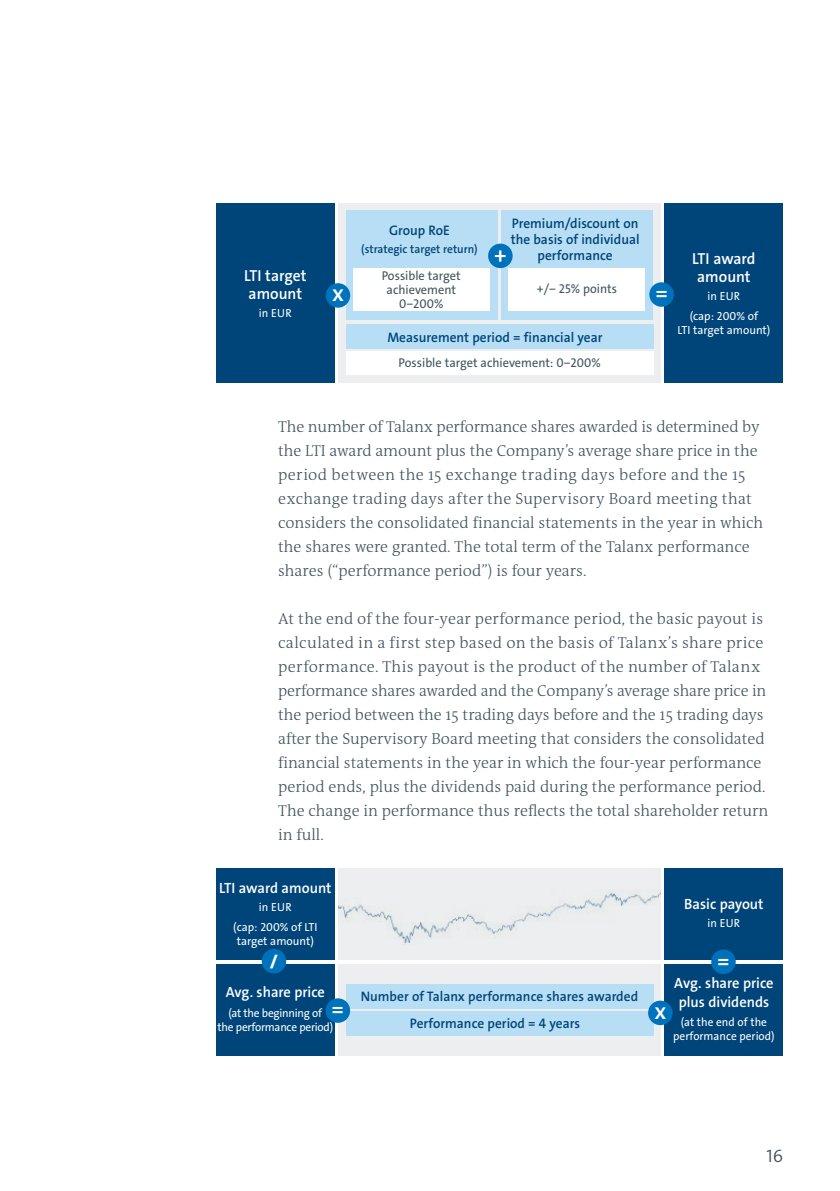
<style>
.page{position:relative;width:840px;height:1191px;background:#fff}
.page>*{position:absolute;margin:0;border:0;box-sizing:border-box;transform-origin:0 0}
.t1{font:23.4px "The Sans LP6 Se Bld";color:#fff}
.t2{font:18px "The Sans LP4 Se Lig";color:#41535d}
.t3{font:300 16px/24px "The Antiqua B W3";color:#41535d}
.t4{font:16px/18px "The Sans LP6 Se Bld";color:#fff}
.t5{font:14.8px/18px "The Sans LP6 Se Bld";color:#fff;text-align:center}
.t6{font:900 14.8px "The Sans LP9";color:#fff}
.t7{font:13.8px/16px "The Sans LP6 Se Bld";color:#004579;text-align:center}
.t8{font:12.8px/13.8px "The Sans LP5 Plain";color:#41535d;text-align:center}
.t9{font:11.8px/19.8px "The Sans LP5 Plain";color:#fff;text-align:center}
.t10{font:11.8px/13.8px "The Sans LP5 Plain";letter-spacing:-.02em;color:#fff;text-align:center}
.t11{font:11.8px "The Sans LP6 Se Bld";color:#004579}
</style>
<div class="page">
<div style="left:338px;top:203px;width:322px;height:179px;background:#eceeef"></div>
<div style="left:216px;top:203px;width:118px;height:179px;background:#004579"></div>
<div style="left:664px;top:203px;width:118px;height:179px;background:#004579"></div>
<div style="left:346px;top:210px;width:151px;height:109px;background:#b8def5"></div>
<div style="left:346px;top:325px;width:307px;height:24px;background:#b8def5"></div>
<div style="left:346px;top:351px;width:307px;height:24px;background:#fff"></div>
<div style="left:501px;top:210px;width:152px;height:109px;background:#b8def5"></div>
<div style="left:353px;top:268px;width:136px;height:43px;background:#fff"></div>
<div style="left:508px;top:268px;width:136px;height:43px;background:#fff"></div>
<div style="left:325px;top:283px;width:25px;height:25px;background:#0072bc;border-radius:50%"></div>
<div style="left:488px;top:244px;width:24px;height:24px;background:#0072bc;border-radius:50%"></div>
<div style="left:649px;top:282px;width:24px;height:25px;background:#0072bc;border-radius:50%"></div>
<div style="left:338px;top:868px;width:322px;height:92px;background:#eceeef"></div>
<div style="left:338px;top:964px;width:322px;height:92px;background:#eceeef"></div>
<div style="left:216px;top:868px;width:118px;height:92px;background:#004579"></div>
<div style="left:216px;top:964px;width:118px;height:92px;background:#004579"></div>
<div style="left:664px;top:868px;width:118px;height:92px;background:#004579"></div>
<div style="left:664px;top:964px;width:118px;height:92px;background:#004579"></div>
<div style="left:346px;top:984px;width:307px;height:24px;background:#b8def5"></div>
<div style="left:346px;top:1011px;width:307px;height:24px;background:#b8def5"></div>
<div style="left:261px;top:949px;width:25px;height:24px;background:#0072bc;border-radius:50%"></div>
<div style="left:710px;top:949px;width:25px;height:25px;background:#0072bc;border-radius:50%"></div>
<img style="left:338px;top:890px;width:322px;height:54px">
<div style="left:325px;top:998px;width:25px;height:24px;background:#0072bc;border-radius:50%"></div>
<div style="left:647px;top:1000px;width:25px;height:25px;background:#0072bc;border-radius:50%"></div>
<p class="t4" style="left:244px;top:266px;width:64px">LTI target amount</p>
<p class="t9" style="left:259px;top:303px;width:34px">in EUR</p>
<h1 class="t1" style="left:332px;top:278px;width:13px">x</h1>
<p class="t7" style="left:389px;top:222px;width:62px">Group RoE</p>
<p class="t11" style="left:361px;top:241px;width:118px">(strategic target return)</p>
<p class="t8" style="left:381px;top:269px;width:80px">Possible target achievement<br>0−200%</p>
<p class="t7" style="left:510px;top:215px;width:130px">Premium/discount on the basis of individual performance</p>
<h1 class="t1" style="left:494px;top:240px;width:14px">+</h1>
<p class="t8" style="left:536px;top:282px;width:81px">+/− 25% points</p>
<p class="t7" style="left:387px;top:329px;width:216px">Measurement period = financial year</p>
<p class="t8" style="left:398px;top:356px;width:203px">Possible target achievement: 0−200%</p>
<h1 class="t1" style="left:655px;top:278px;width:14px">=</h1>
<p class="t4" style="left:692px;top:249px;width:65px;text-align:center">LTI award amount</p>
<p class="t9" style="left:689px;top:286px;width:70px">in EUR<br>(cap: 200% of</p>
<p class="t9" style="left:677px;top:320px;width:94px">LTI target amount)</p>
<p class="t3" style="left:278px;top:415px;width:486px">The number of Talanx performance shares awarded is determined by the LTI award amount plus the Company’s average share price in the period between the 15 exchange trading days before and the 15 exchange trading days after the Supervisory Board meeting that considers the consolidated financial statements in the year in which the shares were granted. The total term of the Talanx performance shares (“performance period”) is four years.</p>
<p class="t3" style="left:278px;top:607px;width:491px">At the end of the four-year performance period, the basic payout is calculated in a first step based on the basis of Talanx’s share price performance. This payout is the product of the number of Talanx performance shares awarded and the Company’s average share price in the period between the 15 trading days before and the 15 trading days after the Supervisory Board meeting that considers the consolidated financial statements in the year in which the four-year performance period ends, plus the dividends paid during the performance period.<br>The change in performance thus reflects the total shareholder return in full.</p>
<p class="t5" style="left:219px;top:879px;width:114px">LTI award amount</p>
<p class="t9" style="left:233px;top:897px;width:86px">in EUR<br>(cap: 200% of LTI</p>
<p class="t9" style="left:237px;top:930px;width:79px">target amount)</p>
<p class="t5" style="left:225px;top:983px;width:101px">Avg. share price</p>
<p class="t10" style="left:217px;top:1006px;width:117px">(at the beginning of<br>the performance period)</p>
<p class="t5" style="left:684px;top:895px;width:81px">Basic payout</p>
<p class="t9" style="left:707px;top:913px;width:34px">in EUR</p>
<p class="t6" style="left:270px;top:951px;width:9px">/</p>
<h1 class="t1" style="left:716px;top:945px;width:14px">=</h1>
<h1 class="t1" style="left:331px;top:994px;width:14px">=</h1>
<h1 class="t1" style="left:654px;top:996px;width:13px">x</h1>
<p class="t5" style="left:674px;top:974px;width:101px">Avg. share price plus dividends</p>
<p class="t9" style="left:673px;top:1015px;width:103px;line-height:13.8px">(at the end of the performance period)</p>
<p class="t7" style="left:409px;top:983px;width:230px;line-height:27px;text-align:left;text-indent:-49px">Number of Talanx performance shares awarded<br>Performance period = 4 years</p>
<p class="t2" style="left:766px;top:1144px;width:18px">16</p>
</div>
